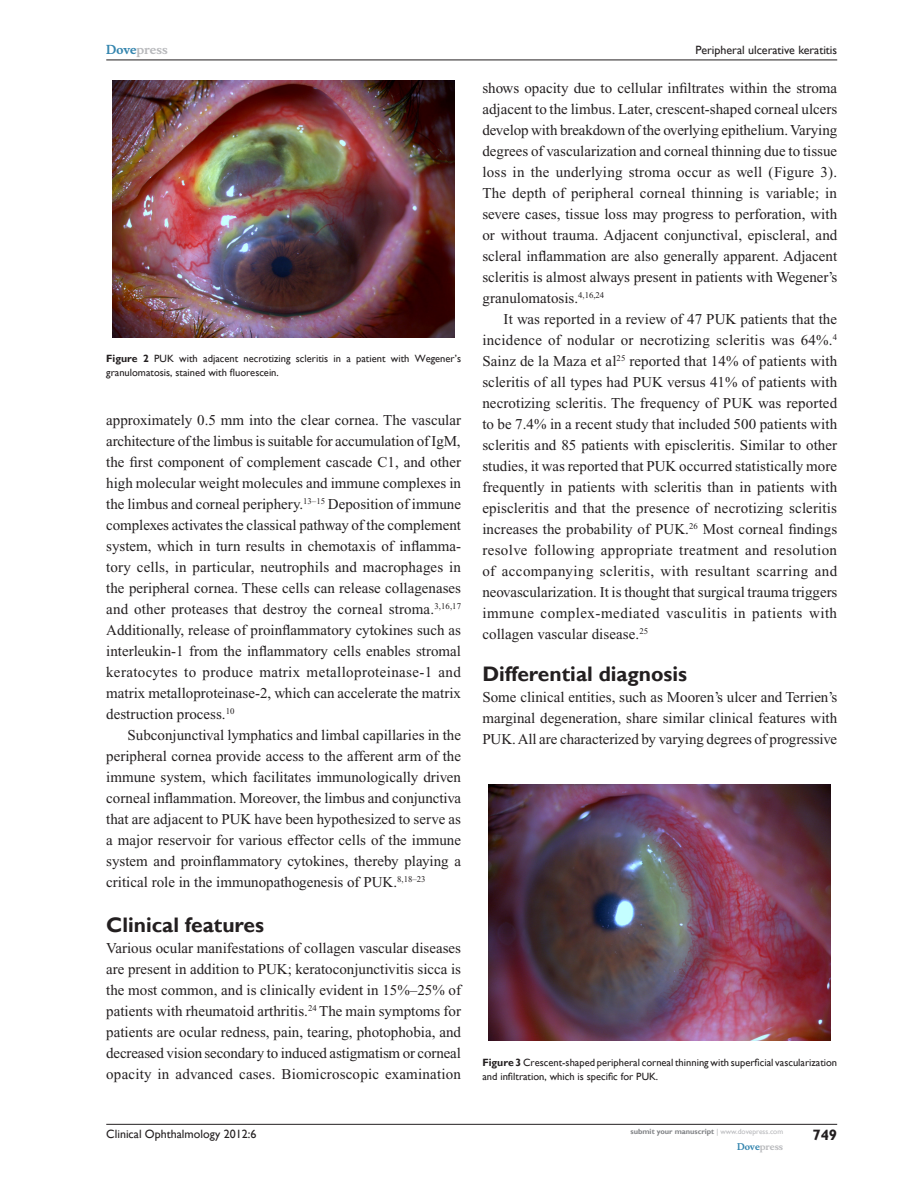
<style>
.page{position:relative;width:918px;height:1188px;background:#fff}
.page>*{position:absolute;margin:0;border:0;box-sizing:border-box;transform-origin:0 0}
.t1{font:700 21px "Gill Sans";color:#231f20}
.t2{font:15px/21px "Times New Roman";color:#231f20;text-align:justify}
.t3{font:700 15px "Gill Sans";color:#231f20}
.t4{font:12px "Gill Sans";color:#231f20}
.t5{font:700 12px "Musee";color:#b8b9bc}
.t6{font:10.5px/13.5px "Gill Sans";color:#231f20}
.t7{font:700 9px "Musee";color:#b8b9bc}
.t8{font:700 7.5px "Gill Sans";color:#808285}
.s1{color:#3485ae}
.s2{font-weight:700}
.s3{font-weight:400;color:#b8b9bc}
</style>
<div class="page">
<img style="left:113px;top:81px;width:342px;height:256px">
<img style="left:489px;top:784px;width:342px;height:257px">
<hr style="left:106px;top:1124px;width:731px;height:1px;background:#231f20">
<hr style="left:106px;top:60px;width:731px;height:1px;background:#231f20">
<p class="t5" style="left:106px;top:43px;width:63px"><span class="s1">Dove</span>press</p>
<p class="t6" style="left:106px;top:352px;width:356px"><span class="s2">Figure 2</span> PUK with adjacent necrotizing scleritis in a patient with Wegener’s granulomatosis, stained with fluorescein.</p>
<p class="t2" style="left:106px;top:409px;width:356px">approximately 0.5 mm into the clear cornea. The vascular architecture of the limbus is suitable for accumulation of IgM, the first component of complement cascade C1, and other high molecular weight molecules and immune complexes in the limbus and corneal periphery.<sup>13–15</sup> Deposition of immune complexes activates the classical pathway of the complement system, which in turn results in chemotaxis of inflamma&shy;tory cells, in particular, neutrophils and macrophages in the peripheral cornea. These cells can release collagenases and other proteases that destroy the corneal stroma.<sup>3,16,17<br></sup>Additionally, release of proinflammatory cytokines such as interleukin-1 from the inflammatory cells enables stromal keratocytes to produce matrix metalloproteinase-1 and matrix metalloproteinase-2, which can accelerate the matrix destruction process.<sup>10</sup></p>
<p class="t2" style="left:106px;top:724px;width:356px;text-indent:21px">Subconjunctival lymphatics and limbal capillaries in the peripheral cornea provide access to the afferent arm of the immune system, which facilitates immunologically driven corneal inflammation. Moreover, the limbus and conjunctiva that are adjacent to PUK have been hypothesized to serve as a major reservoir for various effector cells of the immune system and proinflammatory cytokines, thereby playing a critical role in the immunopathogenesis of PUK.<sup>8,18–23</sup></p>
<h1 class="t1" style="left:106px;top:913px;width:159px">Clinical features</h1>
<p class="t2" style="left:106px;top:938px;width:356px">Various ocular manifestations of collagen vascular diseases are present in addition to PUK; keratoconjunctivitis sicca is the most common, and is clinically evident in 15%–25% of patients with rheumatoid arthritis.<sup>24</sup> The main symptoms for patients are ocular redness, pain, tearing, photophobia, and decreased vision secondary to induced astigmatism or corneal opacity in advanced cases. Biomicroscopic examination</p>
<p class="t4" style="left:106px;top:1127px;width:152px">Clinical Ophthalmology 2012:6</p>
<p class="t4" style="left:696px;top:43px;width:143px">Peripheral ulcerative keratitis</p>
<p class="t2" style="left:482px;top:77px;width:357px">shows opacity due to cellular infiltrates within the stroma adjacent to the limbus. Later, crescent-shaped corneal ulcers develop with breakdown of the overlying epithelium. Varying degrees of vascularization and corneal thinning due to tissue loss in the underlying stroma occur as well (Figure 3).<br>The depth of peripheral corneal thinning is variable; in severe cases, tissue loss may progress to perforation, with or without trauma. Adjacent conjunctival, episcleral, and scleral inflammation are also generally apparent. Adjacent scleritis is almost always present in patients with Wegener’s granulomatosis.<sup>4,16,24</sup></p>
<p class="t2" style="left:482px;top:308px;width:357px;text-indent:21px">It was reported in a review of 47 PUK patients that the incidence of nodular or necrotizing scleritis was 64%.<sup>4<br></sup>Sainz de la Maza et al<sup>25</sup> reported that 14% of patients with scleritis of all types had PUK versus 41% of patients with necrotizing scleritis. The frequency of PUK was reported to be 7.4% in a recent study that included 500 patients with scleritis and 85 patients with episcleritis. Similar to other studies, it was reported that PUK occurred statistically more frequently in patients with scleritis than in patients with episcleritis and that the presence of necrotizing scleritis increases the probability of PUK.<sup>26</sup> Most corneal findings resolve following appropriate treatment and resolution of accompanying scleritis, with resultant scarring and neovascularization. It is thought that surgical trauma triggers immune complex-mediated vasculitis in patients with collagen vascular disease.<sup>25</sup></p>
<h1 class="t1" style="left:482px;top:661px;width:206px">Differential diagnosis</h1>
<p class="t2" style="left:482px;top:686px;width:356px">Some clinical entities, such as Mooren’s ulcer and Terrien’s marginal degeneration, share similar clinical features with PUK. All are characterized by varying degrees of progressive</p>
<p class="t6" style="left:482px;top:1056px;width:356px"><span class="s2">Figure 3</span> Crescent-shaped peripheral corneal thinning with superficial vascularization and infiltration, which is specific for PUK.</p>
<p class="t8" style="left:631px;top:1127px;width:154px">submit your manuscript <span class="s3">| www.dovepress.com</span></p>
<p class="t7" style="left:737px;top:1141px;width:48px"><span class="s1">Dove</span>press</p>
<p class="t3" style="left:812px;top:1126px;width:26px">749</p>
</div>
